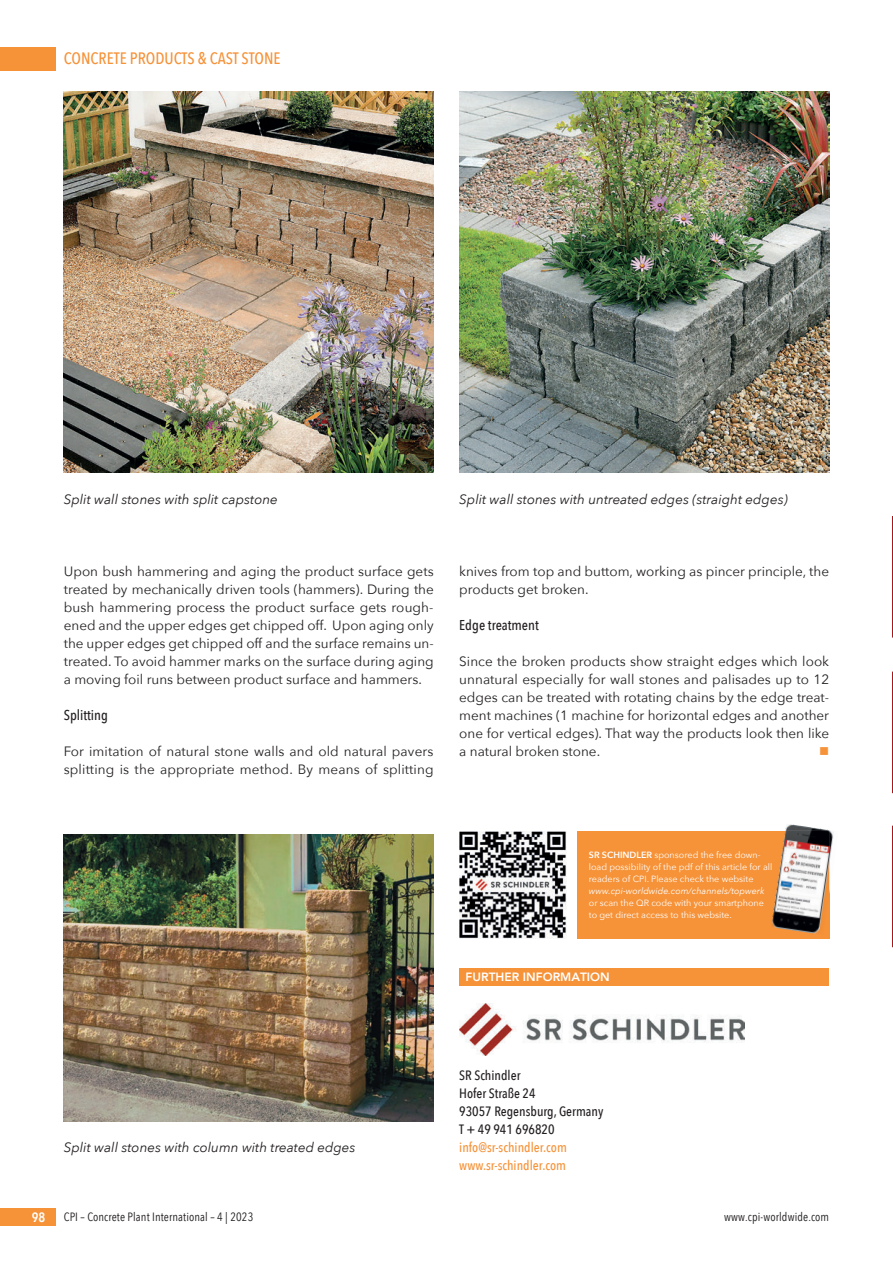
<style>
.page{position:relative;width:893px;height:1263px;background:#fff}
.page>*{position:absolute;margin:0;border:0;box-sizing:border-box;transform-origin:0 0}
.t1{font:500 16.5px "Avenir Next Condensed";color:#f69238}
.t2{font:500 14.25px "Avenir Next Condensed";color:#231f20}
.t3{font:13.5px/18px "Avenir Next";color:#231f20;text-align:justify}
.t4{font:italic 13.5px "Avenir Next";color:#231f20}
.t5{font:500 13.5px/18px "Avenir Next Condensed";color:#231f20}
.t6{font:500 13.5px/18px "Avenir Next Condensed";color:#f69238}
.t7{font:600 13.5px "Avenir Next Condensed";color:#fff}
.t8{font:13.5px "Wingdings";color:#f69238}
.t9{font:12px "Avenir Next Condensed";letter-spacing:.01em;color:#231f20}
.t10{font:800 12px "Avenir";color:#fff}
.t11{font:9px/12px "Avenir Next";color:#fff}
.t12{font:italic 9px "Avenir Next";color:#fff}
.s1{font-weight:600}
</style>
<div class="page">
<div style="left:0;top:47px;width:55px;height:23px;background:#f69238"></div>
<div style="left:0;top:1208px;width:55px;height:18px;background:#f69238"></div>
<img style="left:64px;top:91px;width:370px;height:382px">
<img style="left:459px;top:91px;width:370px;height:382px">
<img style="left:64px;top:834px;width:370px;height:288px">
<div style="left:459px;top:968px;width:370px;height:17px;background:#f69238"></div>
<img style="left:459px;top:1003px;width:285px;height:53px">
<div style="left:577px;top:831px;width:252px;height:107px;background:#f69238"></div>
<img style="left:459px;top:831px;width:107px;height:107px">
<img style="left:785px;top:824px;width:49px;height:70px">
<img style="left:772px;top:831px;width:57px;height:103px">
<svg style="left:892px;top:516px;width:1px;height:122px"></svg>
<svg style="left:892px;top:672px;width:1px;height:121px"></svg>
<svg style="left:892px;top:826px;width:1px;height:121px"></svg>
<p class="t1" style="left:64px;top:49px;width:218px">CONCRETE PRODUCTS &amp; CAST STONE</p>
<p class="t4" style="left:64px;top:488px;width:216px">Split wall stones with split capstone</p>
<p class="t4" style="left:459px;top:488px;width:330px">Split wall stones with untreated edges (straight edges)</p>
<p class="t3" style="left:64px;top:562px;width:372px">Upon bush hammering and aging the product surface gets treated by mechanically driven tools (hammers). During the bush hammering process the product surface gets rough&shy;ened and the upper edges get chipped off. Upon aging only the upper edges get chipped off and the surface remains un&shy;treated. To avoid hammer marks on the surface during aging a moving foil runs between product surface and hammers.</p>
<p class="t2" style="left:64px;top:706px;width:46px">Splitting</p>
<p class="t3" style="left:64px;top:742px;width:371px">For imitation of natural stone walls and old natural pavers splitting is the appropriate method. By means of splitting</p>
<p class="t3" style="left:459px;top:562px;width:371px">knives from top and buttom, working as pincer principle, the products get broken.</p>
<p class="t2" style="left:459px;top:616px;width:81px">Edge treatment</p>
<p class="t3" style="left:459px;top:652px;width:372px">Since the broken products show straight edges which look unnatural especially for wall stones and palisades up to 12 edges can be treated with rotating chains by the edge treat&shy;ment machines (1 machine for horizontal edges and another one for vertical edges). That way the products look then like a natural broken stone.</p>
<p class="t8" style="left:819px;top:744px;width:12px">■</p>
<p class="t11" style="left:589px;top:848px;width:185px"><span class="s1">SR SCHINDLER</span> sponsored the free down&shy;load possibility of the pdf of this article for all readers of CPI. Please check the website</p>
<p class="t12" style="left:589px;top:883px;width:177px">www.cpi-worldwide.com/channels/topwerk</p>
<p class="t11" style="left:589px;top:896px;width:177px">or scan the QR code with your smartphone to get direct access to this website.</p>
<p class="t10" style="left:466px;top:968px;width:146px">FURTHER INFORMATION</p>
<p class="t4" style="left:64px;top:1136px;width:293px">Split wall stones with column with treated edges</p>
<p class="t5" style="left:459px;top:1066px;width:146px">SR Schindler<br>Hofer Straße 24<br>93057 Regensburg, Germany<br>T + 49 941 696820</p>
<p class="t6" style="left:459px;top:1138px;width:109px">info@sr-schindler.com www.sr-schindler.com</p>
<p class="t7" style="left:32px;top:1206px;width:15px">98</p>
<p class="t9" style="left:64px;top:1207px;width:191px">CPI – Concrete Plant International – 4 | 2023</p>
<p class="t9" style="left:724px;top:1207px;width:107px">www.cpi-worldwide.com</p>
</div>
